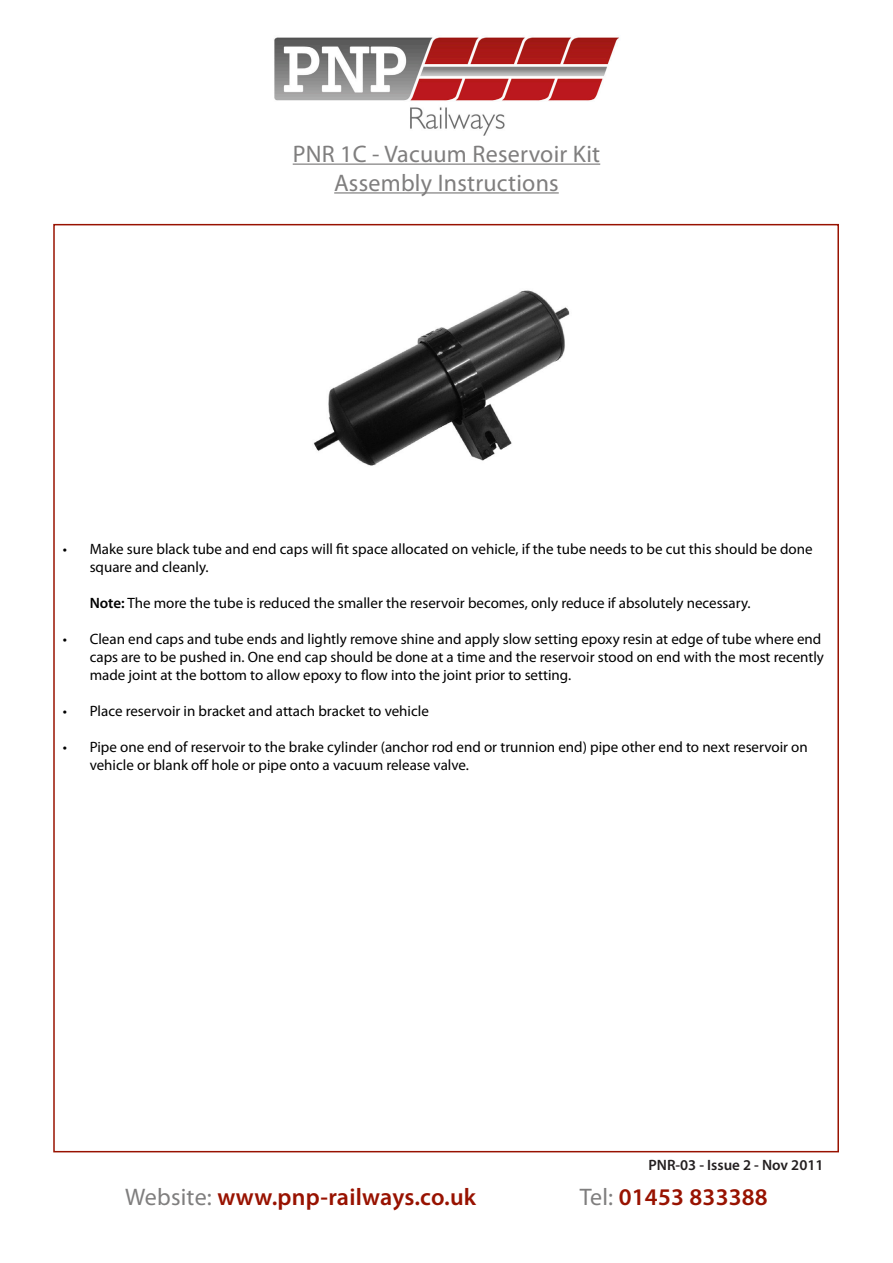
<style>
.page{position:relative;width:893px;height:1263px;background:#fff}
.page>*{position:absolute;margin:0;border:0;box-sizing:border-box;transform-origin:0 0}
.t1{font:600 24px "Myriad Pro";letter-spacing:.01em;color:#981200}
.t2{font:24px/28.8px "Myriad Pro";letter-spacing:.01em;color:#7f7e7e;text-align:center}
.t3{font:15px/18px "Myriad Pro";color:#000}
.t4{font:600 15px "Myriad Pro";color:#231f20}
.s1{font-weight:600}
.s2{font-weight:400;color:#7f7e7e}
</style>
<div class="page">
<img style="left:274px;top:37px;width:345px;height:99px">
<hr style="left:293px;top:164px;width:307px;height:1px;background:#7f7e7e">
<hr style="left:334px;top:192px;width:225px;height:2px;background:#7f7e7e">
<img style="left:313px;top:290px;width:257px;height:176px">
<h1 class="t2" style="left:293px;top:139px;width:309px">PNR 1C - Vacuum Reservoir Kit<br>Assembly Instructions</h1>
<p class="t3" style="left:90px;top:539px;width:724px;text-indent:-27px">• Make sure black tube and end caps will fit space allocated on vehicle, if the tube needs to be cut this should be done square and cleanly.</p>
<p class="t3" style="left:90px;top:593px;width:662px"><span class="s1">Note:</span> The more the tube is reduced the smaller the reservoir becomes, only reduce if absolutely necessary.</p>
<p class="t3" style="left:90px;top:629px;width:736px;text-indent:-27px">• Clean end caps and tube ends and lightly remove shine and apply slow setting epoxy resin at edge of tube where end caps are to be pushed in. One end cap should be done at a time and the reservoir stood on end with the most recently made joint at the bottom to allow epoxy to flow into the joint prior to setting.</p>
<p class="t3" style="left:63px;top:701px;width:368px">• Place reservoir in bracket and attach bracket to vehicle</p>
<p class="t3" style="left:90px;top:737px;width:720px;text-indent:-27px">• Pipe one end of reservoir to the brake cylinder (anchor rod end or trunnion end) pipe other end to next reservoir on vehicle or blank off hole or pipe onto a vacuum release valve.</p>
<p class="t4" style="left:648px;top:1155px;width:176px">PNR-03 - Issue 2 - Nov 2011</p>
<h1 class="t1" style="left:125px;top:1181px;width:352px"><span class="s2">Website:</span> www.pnp-railways.co.uk</h1>
<h1 class="t1" style="left:580px;top:1181px;width:190px"><span class="s2">Tel:</span> 01453 833388</h1>
</div>
